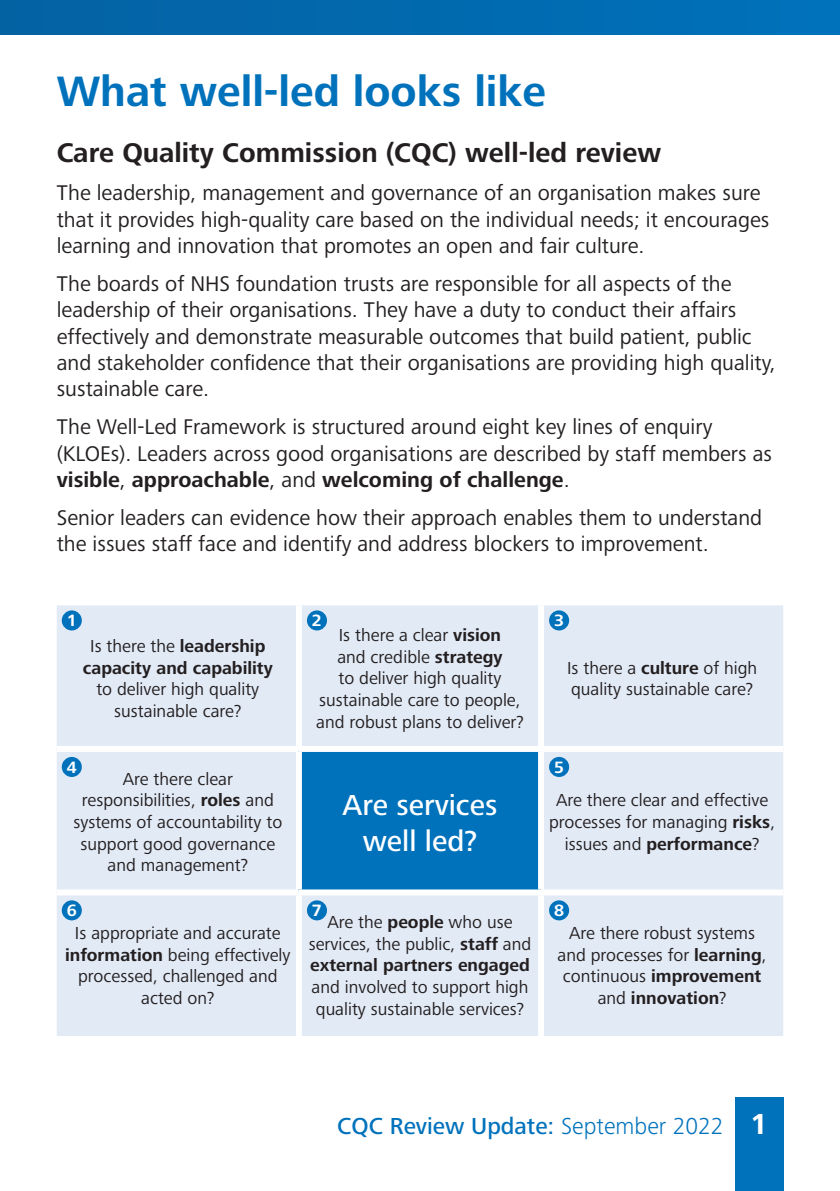
<style>
.page{position:relative;width:840px;height:1191px;background:#fff}
.page>*{position:absolute;margin:0;border:0;box-sizing:border-box;transform-origin:0 0}
.Header1{font:700 44px "Frutiger Next";color:#0072bc}
.TableTiny{font:500 30px/36px "Frutiger Next";color:#fff;text-align:center}
.Header_2{font:700 28px "Frutiger Next";color:#231f20}
.t1{font:500 24px "Frutiger Next";color:#0072bc}
.BodyBasic{font:22px/26.4px "Frutiger Next";color:#231f20}
.TableTiny-2{font:18px/21.6px "Frutiger Next";color:#231f20;text-align:center}
.t2{font:700 17px "Frutiger Next";color:#fff}
.s1{font-weight:700}
.s2{font-weight:300}
.s3{font-weight:700;font-size:30px;color:#fff}
</style>
<div class="page">
<div style="left:0;top:0;width:839px;height:34px;background:#0069ae"></div>
<div style="left:734px;top:1098px;width:48px;height:93px;background:#0072bc"></div>
<div style="left:57px;top:605px;width:725px;height:431px;background:#e2eaf6"></div>
<div style="left:299px;top:749px;width:241px;height:143px;background:#0072bc"></div>
<div style="left:296px;top:605px;width:6px;height:141px;background:#fff"></div>
<div style="left:537px;top:605px;width:6px;height:141px;background:#fff"></div>
<div style="left:57px;top:746px;width:242px;height:6px;background:#fff"></div>
<div style="left:299px;top:746px;width:241px;height:6px;background:#fff"></div>
<div style="left:296px;top:752px;width:6px;height:137px;background:#fff"></div>
<div style="left:540px;top:746px;width:242px;height:6px;background:#fff"></div>
<svg style="left:538px;top:752px;width:5px;height:137px"></svg>
<div style="left:57px;top:889px;width:242px;height:6px;background:#fff"></div>
<div style="left:299px;top:889px;width:241px;height:6px;background:#fff"></div>
<div style="left:296px;top:895px;width:6px;height:141px;background:#fff"></div>
<div style="left:540px;top:889px;width:242px;height:6px;background:#fff"></div>
<div style="left:537px;top:895px;width:6px;height:141px;background:#fff"></div>
<div style="left:307px;top:610px;width:20px;height:20px;background:#0072bc;border-radius:50%"></div>
<div style="left:307px;top:900px;width:20px;height:20px;background:#0072bc;border-radius:50%"></div>
<div style="left:62px;top:610px;width:20px;height:20px;background:#0072bc;border-radius:50%"></div>
<div style="left:62px;top:900px;width:20px;height:20px;background:#0072bc;border-radius:50%"></div>
<div style="left:62px;top:757px;width:20px;height:20px;background:#0072bc;border-radius:50%"></div>
<div style="left:548px;top:610px;width:21px;height:20px;background:#0072bc;border-radius:50%"></div>
<div style="left:548px;top:900px;width:21px;height:20px;background:#0072bc;border-radius:50%"></div>
<div style="left:548px;top:757px;width:21px;height:20px;background:#0072bc;border-radius:50%"></div>
<p class="Header1" style="left:57px;top:66px;width:490px">What well-led looks like</p>
<p class="Header_2" style="left:57px;top:137px;width:605px">Care Quality Commission (CQC) well-led review</p>
<p class="BodyBasic" style="left:57px;top:180px;width:713px">The leadership, management and governance of an organisation makes sure that it provides high-quality care based on the individual needs; it encourages learning and innovation that promotes an open and fair culture.</p>
<p class="BodyBasic" style="left:57px;top:270px;width:720px">The boards of NHS foundation trusts are responsible for all aspects of the leadership of their organisations. They have a duty to conduct their affairs effectively and demonstrate measurable outcomes that build patient, public and stakeholder confidence that their organisations are providing high quality, sustainable care.</p>
<p class="BodyBasic" style="left:57px;top:413px;width:716px">The Well-Led Framework is structured around eight key lines of enquiry (KLOEs). Leaders across good organisations are described by staff members as <span class="s1">visible</span>, <span class="s1">approachable</span>, and <span class="s1">welcoming of challenge</span>.</p>
<p class="BodyBasic" style="left:57px;top:504px;width:706px">Senior leaders can evidence how their approach enables them to understand the issues staff face and identify and address blockers to improvement.</p>
<p class="t2" style="left:67px;top:611px;width:11px">1</p>
<p class="t2" style="left:312px;top:611px;width:11px">2</p>
<p class="TableTiny-2" style="left:83px;top:635px;width:191px">Is there the <span class="s1">leadership capacity and capability </span>to deliver high quality sustainable care?</p>
<p class="TableTiny-2" style="left:316px;top:624px;width:209px">Is there a clear <span class="s1">vision<br></span>and credible <span class="s1">strategy<br></span>to deliver high quality sustainable care to people, and robust plans to deliver?</p>
<p class="t2" style="left:553px;top:611px;width:11px">3</p>
<p class="TableTiny-2" style="left:567px;top:657px;width:191px;text-align:left">Is there a <span class="s1">culture</span> of high quality sustainable care?</p>
<p class="t2" style="left:67px;top:757px;width:11px">4</p>
<p class="TableTiny-2" style="left:73px;top:768px;width:210px">Are there clear responsibilities, <span class="s1">roles</span> and systems of accountability to support good governance and management?</p>
<p class="t2" style="left:553px;top:757px;width:11px">5</p>
<p class="TableTiny" style="left:342px;top:786px;width:156px">Are services well led?</p>
<p class="TableTiny-2" style="left:548px;top:789px;width:227px">Are there clear and effective processes for managing <span class="s1">risks</span>, issues and <span class="s1">performance</span>?</p>
<p class="t2" style="left:67px;top:900px;width:11px">6</p>
<p class="t2" style="left:553px;top:900px;width:11px">8</p>
<p class="t2" style="left:312px;top:900px;width:11px">7</p>
<p class="TableTiny-2" style="left:65px;top:922px;width:227px">Is appropriate and accurate <span class="s1">information</span> being effectively processed, challenged and acted on?</p>
<p class="TableTiny-2" style="left:308px;top:911px;width:224px">Are the <span class="s1">people</span> who use services, the public, <span class="s1">staff</span> and <span class="s1">external partners engaged </span>and involved to support high quality sustainable services?</p>
<p class="TableTiny-2" style="left:557px;top:922px;width:211px">Are there robust systems and processes for <span class="s1">learning</span>, continuous <span class="s1">improvement </span>and <span class="s1">innovation</span>?</p>
<p class="t1" style="left:337px;top:1112px;width:432px">CQC Review Update: <span class="s2">September 2022</span> <span class="s3">1</span></p>
</div>
